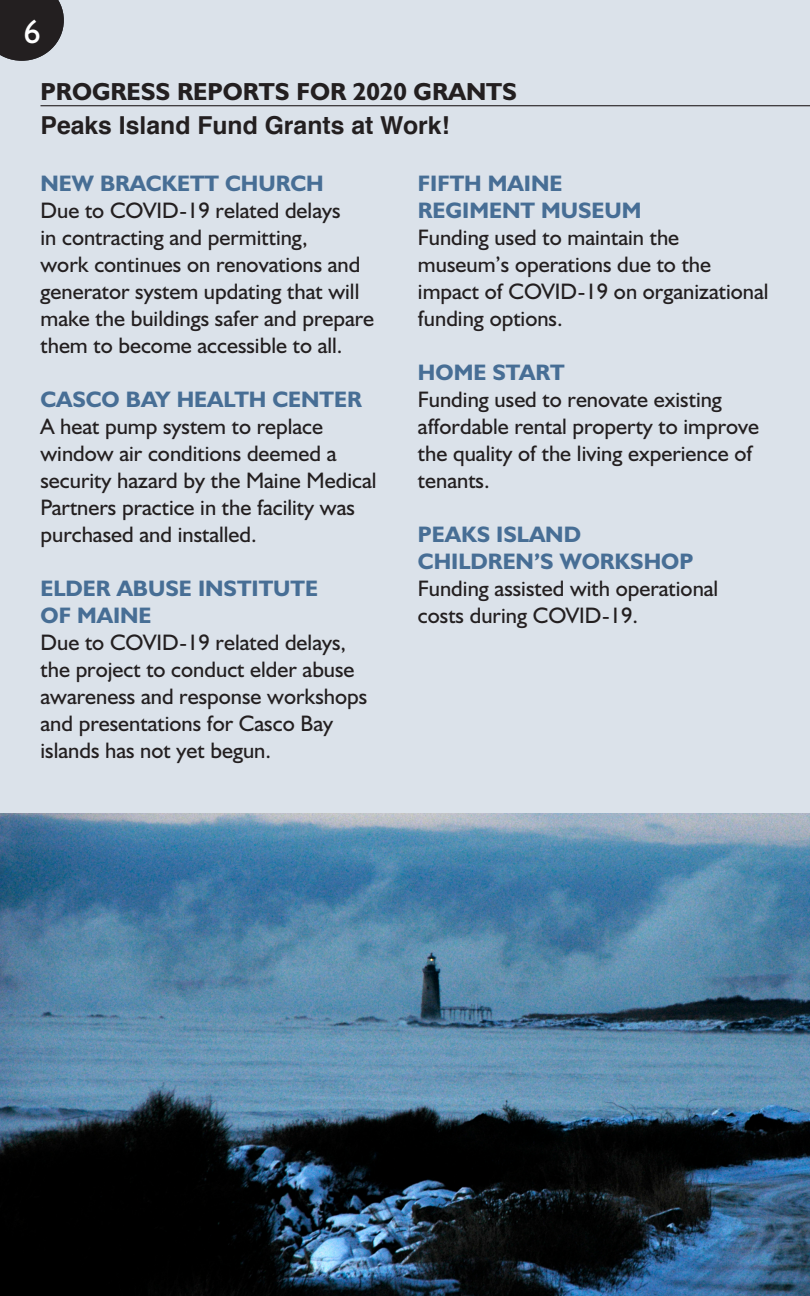
<style>
.page{position:relative;width:810px;height:1296px;background:#fff}
.page>*{position:absolute;margin:0;border:0;box-sizing:border-box;transform-origin:0 0}
.Page_Number{font:33.75px "Humanist 521 BT";color:#fff}
.Section_Heads{font:700 24.75px "Humanist 521 BT";color:#231f20}
.t1{font:700 24.75px "Helvetica";color:#231f20}
.Copy{font:22.5px/27px "Humanist 521 BT";color:#231f20}
.Grant_Recipient{font:700 22.5px/27px "Humanist 521 BT";color:#476e95}
</style>
<div class="page">
<div style="left:0;top:0;width:810px;height:813px;background:#dbe2ea"></div>
<svg style="left:0;top:0;width:64px;height:61px;background:#383537"></svg>
<hr style="left:40px;top:105px;width:770px;height:1px;background:#231f20">
<img style="left:0;top:813px;width:810px;height:483px">
<p class="Page_Number" style="left:24px;top:11px;width:19px">6</p>
<p class="Section_Heads" style="left:40px;top:76px;width:478px">PROGRESS REPORTS FOR 2020 GRANTS</p>
<p class="t1" style="left:40px;top:105px;width:411px">Peaks Island Fund Grants at Work!</p>
<p class="Grant_Recipient" style="left:40px;top:169px;width:285px">NEW BRACKETT CHURCH</p>
<p class="Copy" style="left:40px;top:196px;width:335px">Due to COVID-19 related delays<br>in contracting and permitting,<br>work continues on renovations and generator system updating that will make the buildings safer and prepare them to become accessible to all.</p>
<p class="Grant_Recipient" style="left:40px;top:385px;width:323px">CASCO BAY HEALTH CENTER</p>
<p class="Copy" style="left:40px;top:412px;width:338px">A heat pump system to replace window air conditions deemed a security hazard by the Maine Medical<br>Partners practice in the facility was purchased and installed.</p>
<p class="Grant_Recipient" style="left:40px;top:574px;width:279px">ELDER ABUSE INSTITUTE<br>OF MAINE</p>
<p class="Copy" style="left:40px;top:628px;width:328px">Due to COVID-19 related delays, the project to conduct elder abuse awareness and response workshops and presentations for Casco Bay islands has not yet begun.</p>
<p class="Grant_Recipient" style="left:418px;top:169px;width:225px">FIFTH MAINE<br>REGIMENT MUSEUM</p>
<p class="Copy" style="left:418px;top:223px;width:352px">Funding used to maintain the museum’s operations due to the impact of COVID-19 on organizational funding options.</p>
<p class="Grant_Recipient" style="left:418px;top:358px;width:148px">HOME START</p>
<p class="Copy" style="left:418px;top:385px;width:343px">Funding used to renovate existing affordable rental property to improve the quality of the living experience of tenants.</p>
<p class="Grant_Recipient" style="left:418px;top:520px;width:277px">PEAKS ISLAND<br>CHILDREN’S WORKSHOP</p>
<p class="Copy" style="left:418px;top:574px;width:302px">Funding assisted with operational costs during COVID-19.</p>
</div>
